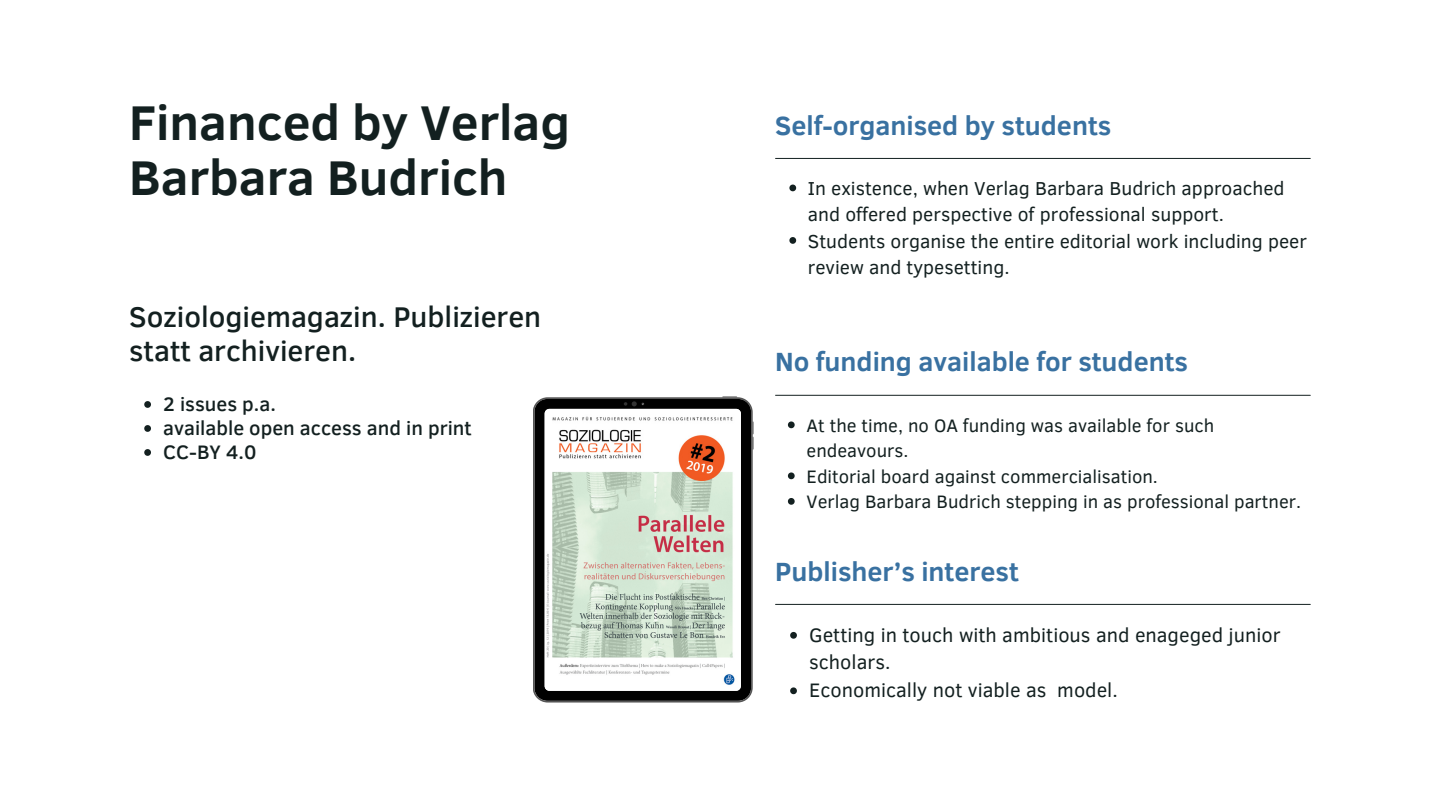
<style>
.page{position:relative;width:1440px;height:810px;background:#fff}
.page>*{position:absolute;margin:0;border:0;box-sizing:border-box;transform-origin:0 0}
.t1{font:700 50px/54.8px "Clear Sans";color:#132020}
.t2{font:500 29.2px/34.5px "Clear Sans";color:#132020}
.t3{font:700 27px "Clear Sans";color:#3971a1}
.t4{font:20px/27.8px "Clear Sans";color:#132020}
.t5{font:500 20px "Clear Sans";color:#132020}
.t6{font:19.2px/26.2px "Clear Sans";color:#132020}
.t7{font:18.5px/25.5px "Clear Sans";color:#132020}
</style>
<div class="page">
<svg style="left:144px;top:401px;width:7px;height:7px"></svg>
<svg style="left:144px;top:425px;width:7px;height:7px"></svg>
<svg style="left:144px;top:449px;width:7px;height:7px"></svg>
<hr style="left:776px;top:158px;width:534px;height:1px;background:#132020">
<svg style="left:788px;top:421px;width:7px;height:7px"></svg>
<svg style="left:788px;top:472px;width:7px;height:7px"></svg>
<svg style="left:788px;top:498px;width:7px;height:7px"></svg>
<hr style="left:776px;top:395px;width:534px;height:1px;background:#132020">
<svg style="left:790px;top:632px;width:7px;height:7px"></svg>
<svg style="left:790px;top:687px;width:7px;height:7px"></svg>
<hr style="left:776px;top:604px;width:534px;height:1px;background:#132020">
<svg style="left:533px;top:397px;width:220px;height:306px;background:#181818"></svg>
<img style="left:545px;top:409px;width:196px;height:282px;border-radius:5px">
<svg style="left:624px;top:401px;width:20px;height:5px"></svg>
<svg style="left:753px;top:421px;width:1px;height:29px"></svg>
<svg style="left:722px;top:396px;width:15px;height:1px"></svg>
<svg style="left:789px;top:185px;width:7px;height:6px"></svg>
<svg style="left:789px;top:237px;width:7px;height:7px"></svg>
<p class="t1" style="left:129px;top:93px;width:442px">Financed by Verlag<br>Barbara Budrich</p>
<p class="t2" style="left:129px;top:298px;width:413px">Soziologiemagazin. Publizieren statt archivieren.</p>
<p class="t5" style="left:163px;top:389px;width:114px">2 issues p.a.</p>
<p class="t5" style="left:163px;top:413px;width:310px">available open access and in print</p>
<p class="t5" style="left:163px;top:437px;width:95px">CC-BY 4.0</p>
<p class="t3" style="left:775px;top:106px;width:338px">Self-organised by students</p>
<p class="t6" style="left:808px;top:174px;width:478px">In existence, when Verlag Barbara Budrich approached and offered perspective of professional support.</p>
<p class="t6" style="left:808px;top:227px;width:501px">Students organise the entire editorial work including peer review and typesetting.</p>
<p class="t3" style="left:775px;top:342px;width:414px">No funding available for students</p>
<p class="t7" style="left:807px;top:412px;width:409px">At the time, no OA funding was available for such endeavours.</p>
<p class="t7" style="left:807px;top:463px;width:353px">Editorial board against commercialisation.</p>
<p class="t7" style="left:807px;top:488px;width:496px">Verlag Barbara Budrich stepping in as professional partner.</p>
<p class="t3" style="left:775px;top:551px;width:245px">Publisher’s interest</p>
<p class="t4" style="left:809px;top:620px;width:473px">Getting in touch with ambitious and enageged junior scholars.</p>
<p class="t4" style="left:809px;top:675px;width:310px">Economically not viable as model.</p>
</div>
